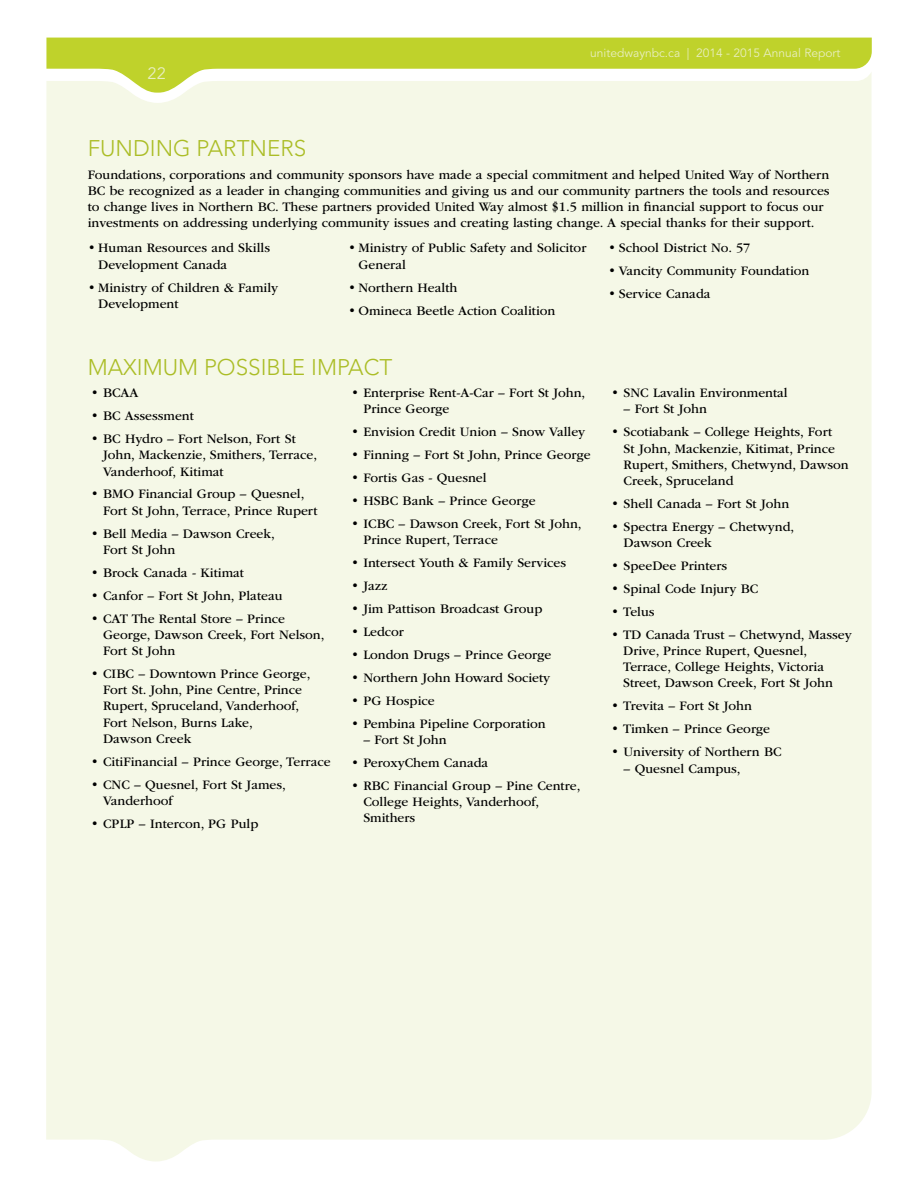
<style>
.page{position:relative;width:918px;height:1188px;background:#fff}
.page>*{position:absolute;margin:0;border:0;box-sizing:border-box;transform-origin:0 0}
.t1{font:300 22.5px "Avenir LT Std";color:#abbd26}
.t2{font:16.5px "Avenir LT Std";color:#e8eebf}
.t3{font:13.5px/16.2px "ITC Garamond Std";color:#000}
.t4{font:12px "Avenir LT Std";color:#e8eebf}
</style>
<div class="page">
<div style="left:46px;top:93px;width:826px;height:1069px;background:#f5f8e7"></div>
<svg style="left:46px;top:38px;width:826px;height:55px;fill:#bfd22b"></svg>
<p class="t2" style="left:148px;top:64px;width:20px">22</p>
<p class="t4" style="left:590px;top:46px;width:252px">unitedwaynbc.ca | 2014 - 2015 Annual Report</p>
<h1 class="t1" style="left:88px;top:135px;width:220px">FUNDING PARTNERS</h1>
<p class="t3" style="left:88px;top:167px;width:743px">Foundations, corporations and community sponsors have made a special commitment and helped United Way of Northern BC be recognized as a leader in changing communities and giving us and our community partners the tools and resources to change lives in Northern BC. These partners provided United Way almost $1.5 million in financial support to focus our investments on addressing underlying community issues and creating lasting change. A special thanks for their support.</p>
<p class="t3" style="left:98px;top:240px;width:173px;text-indent:-11px">• Human Resources and Skills<br>Development Canada</p>
<p class="t3" style="left:98px;top:279px;width:181px;text-indent:-11px">• Ministry of Children &amp; Family<br>Development</p>
<p class="t3" style="left:359px;top:240px;width:229px;text-indent:-11px">• Ministry of Public Safety and Solicitor<br>General</p>
<p class="t3" style="left:348px;top:279px;width:111px">• Northern Health</p>
<p class="t3" style="left:348px;top:302px;width:209px">• Omineca Beetle Action Coalition</p>
<p class="t3" style="left:608px;top:240px;width:144px">• School District No. 57</p>
<p class="t3" style="left:608px;top:263px;width:203px">• Vancity Community Foundation</p>
<p class="t3" style="left:608px;top:286px;width:104px">• Service Canada</p>
<h1 class="t1" style="left:88px;top:354px;width:306px">MAXIMUM POSSIBLE IMPACT</h1>
<p class="t3" style="left:91px;top:385px;width:49px">• BCAA</p>
<p class="t3" style="left:91px;top:408px;width:105px">• BC Assessment</p>
<p class="t3" style="left:103px;top:431px;width:216px;text-indent:-12px">• BC Hydro – Fort Nelson, Fort St<br>John, Mackenzie, Smithers, Terrace,<br>Vanderhoof, Kitimat</p>
<p class="t3" style="left:103px;top:486px;width:216px;text-indent:-12px">• BMO Financial Group – Quesnel,<br>Fort St John, Terrace, Prince Rupert</p>
<p class="t3" style="left:103px;top:525px;width:173px;text-indent:-12px">• Bell Media – Dawson Creek,<br>Fort St John</p>
<p class="t3" style="left:91px;top:565px;width:155px">• Brock Canada - Kitimat</p>
<p class="t3" style="left:91px;top:587px;width:193px">• Canfor – Fort St John, Plateau</p>
<p class="t3" style="left:103px;top:610px;width:223px;text-indent:-12px">• CAT The Rental Store – Prince<br>George, Dawson Creek, Fort Nelson,<br>Fort St John</p>
<p class="t3" style="left:103px;top:666px;width:209px;text-indent:-12px">• CIBC – Downtown Prince George,<br>Fort St. John, Pine Centre, Prince<br>Rupert, Spruceland, Vanderhoof,<br>Fort Nelson, Burns Lake,<br>Dawson Creek</p>
<p class="t3" style="left:91px;top:754px;width:241px">• CitiFinancial – Prince George, Terrace</p>
<p class="t3" style="left:103px;top:776px;width:184px;text-indent:-12px">• CNC – Quesnel, Fort St James,<br>Vanderhoof</p>
<p class="t3" style="left:91px;top:816px;width:169px">• CPLP – Intercon, PG Pulp</p>
<p class="t3" style="left:363px;top:385px;width:223px;text-indent:-12px">• Enterprise Rent-A-Car – Fort St John,<br>Prince George</p>
<p class="t3" style="left:351px;top:424px;width:236px">• Envision Credit Union – Snow Valley</p>
<p class="t3" style="left:351px;top:447px;width:241px">• Finning – Fort St John, Prince George</p>
<p class="t3" style="left:351px;top:470px;width:137px">• Fortis Gas - Quesnel</p>
<p class="t3" style="left:351px;top:493px;width:186px">• HSBC Bank – Prince George</p>
<p class="t3" style="left:363px;top:516px;width:220px;text-indent:-12px">• ICBC – Dawson Creek, Fort St John,<br>Prince Rupert, Terrace</p>
<p class="t3" style="left:351px;top:555px;width:217px">• Intersect Youth &amp; Family Services</p>
<p class="t3" style="left:351px;top:578px;width:38px">• Jazz</p>
<p class="t3" style="left:351px;top:601px;width:193px">• Jim Pattison Broadcast Group</p>
<p class="t3" style="left:351px;top:624px;width:55px">• Ledcor</p>
<p class="t3" style="left:351px;top:647px;width:202px">• London Drugs – Prince George</p>
<p class="t3" style="left:351px;top:670px;width:201px">• Northern John Howard Society</p>
<p class="t3" style="left:351px;top:693px;width:85px">• PG Hospice</p>
<p class="t3" style="left:351px;top:716px;width:196px">• Pembina Pipeline Corporation</p>
<p class="t3" style="left:363px;top:732px;width:85px">– Fort St John</p>
<p class="t3" style="left:351px;top:755px;width:139px">• PeroxyChem Canada</p>
<p class="t3" style="left:363px;top:778px;width:219px;text-indent:-12px">• RBC Financial Group – Pine Centre,<br>College Heights, Vanderhoof,<br>Smithers</p>
<p class="t3" style="left:611px;top:385px;width:178px">• SNC Lavalin Environmental</p>
<p class="t3" style="left:624px;top:401px;width:85px">– Fort St John</p>
<p class="t3" style="left:624px;top:424px;width:227px;text-indent:-12px">• Scotiabank – College Heights, Fort<br>St John, Mackenzie, Kitimat, Prince<br>Rupert, Smithers, Chetwynd, Dawson<br>Creek, Spruceland</p>
<p class="t3" style="left:611px;top:496px;width:180px">• Shell Canada – Fort St John</p>
<p class="t3" style="left:624px;top:519px;width:172px;text-indent:-12px">• Spectra Energy – Chetwynd,<br>Dawson Creek</p>
<p class="t3" style="left:611px;top:558px;width:118px">• SpeeDee Printers</p>
<p class="t3" style="left:611px;top:581px;width:149px">• Spinal Code Injury BC</p>
<p class="t3" style="left:611px;top:604px;width:45px">• Telus</p>
<p class="t3" style="left:623px;top:627px;width:230px;text-indent:-12px">• TD Canada Trust – Chetwynd, Massey Drive, Prince Rupert, Quesnel, Terrace, College Heights, Victoria Street, Dawson Creek, Fort St John</p>
<p class="t3" style="left:611px;top:698px;width:142px">• Trevita – Fort St John</p>
<p class="t3" style="left:611px;top:721px;width:160px">• Timken – Prince George</p>
<p class="t3" style="left:611px;top:744px;width:172px">• University of Northern BC</p>
<p class="t3" style="left:624px;top:760px;width:119px">– Quesnel Campus,</p>
</div>
